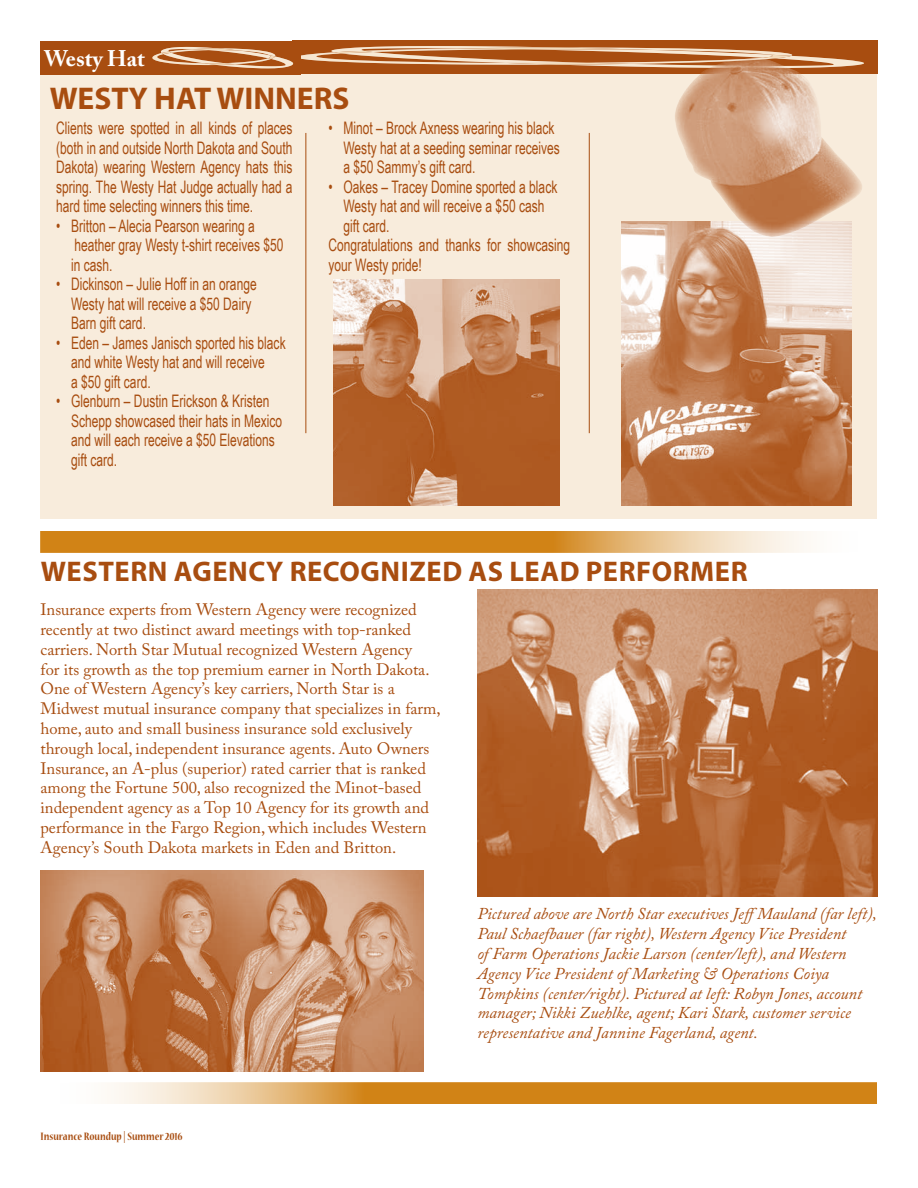
<style>
.page{position:relative;width:918px;height:1188px;background:#fff}
.page>*{position:absolute;margin:0;border:0;box-sizing:border-box;transform-origin:0 0}
.t1{font:700 31.5px "Myriad Pro";color:#a84d10}
.t2{font:700 28.5px "Myriad Pro";letter-spacing:.02em;color:#a84d10}
.t3{font:700 22.5px "Adobe Caslon Pro";color:#fff}
.t4{font:17.25px/19.5px "Arial Narrow";color:#a84d10;scale:.85 1}
.t5{font:16.5px/19.8px "Adobe Caslon Pro";color:#a84d10}
.t6{font:italic 16.5px/19.8px "Adobe Caslon Pro";color:#a84d10}
.t7{font:700 condensed 12px "Nueva Std";color:#a84d10}
</style>
<div class="page">
<svg style="left:40px;top:531px;width:771px;height:21px;background:#d99b43"></svg>
<svg style="left:107px;top:1082px;width:770px;height:22px;background:#da9c45"></svg>
<img style="left:40px;top:870px;width:384px;height:201px">
<img style="left:477px;top:590px;width:401px;height:307px">
<div style="left:40px;top:53px;width:838px;height:465px;background:#f8ecdc"></div>
<img style="left:621px;top:221px;width:230px;height:284px">
<img style="left:333px;top:279px;width:227px;height:226px">
<div style="left:293px;top:41px;width:585px;height:33px;background:#a84d10"></div>
<img style="left:674px;top:68px;width:188px;height:170px">
<div style="left:40px;top:41px;width:262px;height:34px;background:#a84d10"></div>
<svg style="left:152px;top:46px;width:712px;height:22px"></svg>
<hr style="left:589px;top:133px;width:1px;height:300px;background:#a84d10">
<hr style="left:306px;top:133px;width:1px;height:300px;background:#a84d10">
<h3 class="t3" style="left:44px;top:45px;width:102px">Westy Hat</h3>
<h1 class="t1" style="left:50px;top:78px;width:301px">WESTY HAT WINNERS</h1>
<p class="t4" style="left:56px;top:118px;width:280px;text-align:justify">Clients were spotted in all kinds of places (both in and outside North Dakota and South Dakota) wearing Western Agency hats this spring. The Westy Hat Judge actually had a hard time selecting winners this time.</p>
<p class="t4" style="left:71px;top:215px;width:251px;text-indent:-15px">• Britton – Alecia Pearson wearing a heather gray Westy t-shirt receives $50 in cash.</p>
<p class="t4" style="left:71px;top:274px;width:220px;text-indent:-15px">• Dickinson – Julie Hoff in an orange<br>Westy hat will receive a $50 Dairy<br>Barn gift card.</p>
<p class="t4" style="left:71px;top:332px;width:254px;text-indent:-15px">• Eden – James Janisch sported his black and white Westy hat and will receive<br>a $50 gift card.</p>
<p class="t4" style="left:71px;top:391px;width:250px;text-indent:-15px">• Glenburn – Dustin Erickson &amp; Kristen<br>Schepp showcased their hats in Mexico and will each receive a $50 Elevations gift card.</p>
<p class="t4" style="left:344px;top:118px;width:256px;text-indent:-15px">• Minot – Brock Axness wearing his black<br>Westy hat at a seeding seminar receives a $50 Sammy’s gift card.</p>
<p class="t4" style="left:329px;top:176px;width:271px">• Oakes – Tracey Domine sported a black</p>
<p class="t4" style="left:344px;top:196px;width:238px">Westy hat and will receive a $50 cash</p>
<p class="t4" style="left:344px;top:215px;width:56px">gift card.</p>
<p class="t4" style="left:329px;top:235px;width:286px">Congratulations and thanks for showcasing</p>
<p class="t4" style="left:329px;top:254px;width:111px">your Westy pride!</p>
<h2 class="t2" style="left:41px;top:553px;width:708px">WESTERN AGENCY RECOGNIZED AS LEAD PERFORMER</h2>
<p class="t5" style="left:40px;top:600px;width:402px">Insurance experts from Western Agency were recognized recently at two distinct award meetings with top-ranked carriers. North Star Mutual recognized Western Agency<br>for its growth as the top premium earner in North Dakota.<br>One of Western Agency’s key carriers, North Star is a Midwest mutual insurance company that specializes in farm, home, auto and small business insurance sold exclusively through local, independent insurance agents. Auto Owners Insurance, an A-plus (superior) rated carrier that is ranked among the Fortune 500, also recognized the Minot-based independent agency as a Top 10 Agency for its growth and performance in the Fargo Region, which includes Western Agency’s South Dakota markets in Eden and Britton.</p>
<p class="t7" style="left:40px;top:1131px;width:144px">Insurance Roundup | Summer 2016</p>
<p class="t6" style="left:477px;top:904px;width:401px">Pictured above are North Star executives JeffMauland (far left), Paul Schaefbauer (far right), Western Agency Vice President<br>of Farm Operations Jackie Larson (center/left), and Western Agency Vice President of Marketing &amp; Operations Coiya Tompkins (center/right). Pictured at left: Robyn Jones, account manager; Nikki Zuehlke, agent; Kari Stark, customer service representative and Jannine Fagerland, agent.</p>
</div>
